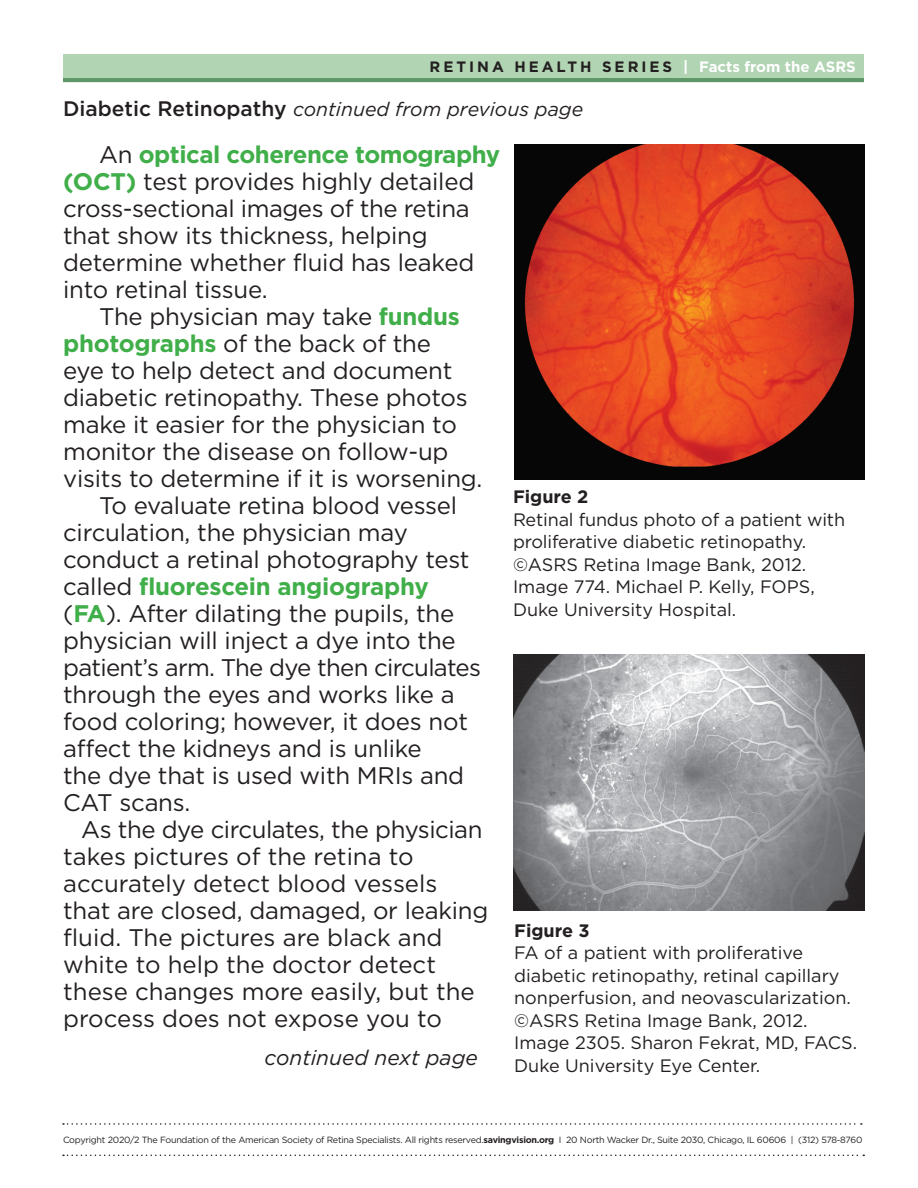
<style>
.page{position:relative;width:918px;height:1188px;background:#fff}
.page>*{position:absolute;margin:0;border:0;box-sizing:border-box;transform-origin:0 0}
.t1{font:24px "Gotham";letter-spacing:-.01em;color:#231f20}
.t2{font:700 24px "Gotham";letter-spacing:-.02em;color:#40ae49}
.t3{font:24px "Gotham";letter-spacing:-.03em;color:#231f20}
.t4{font:italic 21px "Gotham";color:#231f20}
.t5{font:italic 19.5px "Gotham";color:#231f20}
.t6{font:18px/22.5px "Gotham";color:#231f20}
.t7{font:700 18px "Gotham";color:#231f20}
.t8{font:700 15px "Gotham";letter-spacing:.2em;color:#231f20}
.t9{font:9px "Gotham";letter-spacing:-.03em;color:#231f20}
.s1{color:#fff}
.s2{font-weight:500;font-style:normal;font-size:21px}
.s3{font-weight:400;color:#231f20}
.s4{font-weight:700;color:#40ae49}
.s5{font-weight:700}
</style>
<div class="page">
<hr style="left:63px;top:78px;width:801px;height:4px;background:#609768">
<div style="left:63px;top:54px;width:801px;height:24px;background:#b1d4b3"></div>
<img style="left:513px;top:655px;width:352px;height:255px">
<img style="left:514px;top:144px;width:351px;height:336px">
<svg style="left:63px;top:1123px;width:799px;height:2px"></svg>
<svg style="left:63px;top:1155px;width:801px;height:1px"></svg>
<p class="t8" style="left:429px;top:57px;width:428px">RETINA HEALTH SERIES <span class="s1">| Factsfrom the ASRS</span></p>
<p class="t5" style="left:63px;top:96px;width:522px"><span class="s2">Diabetic Retinopathy</span> continued from previous page</p>
<p class="t2" style="left:99px;top:139px;width:403px"><span class="s3">An</span> optical coherence tomography</p>
<p class="t1" style="left:63px;top:166px;width:413px"><span class="s4">(OCT)</span> test provides highly detailed</p>
<p class="t1" style="left:63px;top:193px;width:408px">cross-sectional images of the retina</p>
<p class="t1" style="left:63px;top:220px;width:366px">that show its thickness, helping</p>
<p class="t1" style="left:63px;top:247px;width:413px">determine whether fluid has leaked</p>
<p class="t1" style="left:63px;top:274px;width:206px">into retinal tissue.</p>
<p class="t1" style="left:99px;top:301px;width:362px">The physician may take <span class="s4">fundus</span></p>
<p class="t1" style="left:63px;top:328px;width:369px"><span class="s4">photographs</span> of the back of the</p>
<p class="t1" style="left:63px;top:355px;width:391px">eye to help detect and document</p>
<p class="t1" style="left:63px;top:382px;width:406px">diabetic retinopathy. These photos</p>
<p class="t1" style="left:63px;top:409px;width:395px">make it easier for the physician to</p>
<p class="t1" style="left:63px;top:436px;width:387px">monitor the disease on follow-up</p>
<p class="t1" style="left:63px;top:463px;width:421px">visits to determine if it is worsening.</p>
<p class="t1" style="left:99px;top:490px;width:360px">To evaluate retina blood vessel</p>
<p class="t1" style="left:63px;top:517px;width:346px">circulation, the physician may</p>
<p class="t1" style="left:63px;top:544px;width:408px">conduct a retinal photography test</p>
<p class="t2" style="left:63px;top:571px;width:367px"><span class="s3">called</span> fluorescein angiography</p>
<p class="t1" style="left:63px;top:598px;width:393px">(<span class="s4">FA</span>). After dilating the pupils, the</p>
<p class="t1" style="left:63px;top:625px;width:394px">physician will inject a dye into the</p>
<p class="t3" style="left:63px;top:652px;width:419px">patient’s arm. The dye then circulates</p>
<p class="t1" style="left:63px;top:679px;width:393px">through the eyes and works like a</p>
<p class="t1" style="left:63px;top:706px;width:406px">food coloring; however, it does not</p>
<p class="t1" style="left:63px;top:733px;width:360px">affect the kidneys and is unlike</p>
<p class="t1" style="left:63px;top:760px;width:403px">the dye that is used with MRIs and</p>
<p class="t1" style="left:63px;top:787px;width:129px">CAT scans.</p>
<p class="t1" style="left:81px;top:814px;width:403px">As the dye circulates, the physician</p>
<p class="t1" style="left:63px;top:841px;width:352px">takes pictures of the retina to</p>
<p class="t1" style="left:63px;top:868px;width:376px">accurately detect blood vessels</p>
<p class="t1" style="left:63px;top:895px;width:427px">that are closed, damaged, or leaking</p>
<p class="t1" style="left:63px;top:922px;width:381px">fluid. The pictures are black and</p>
<p class="t1" style="left:63px;top:949px;width:374px">white to help the doctor detect</p>
<p class="t1" style="left:63px;top:976px;width:413px">these changes more easily, but the</p>
<p class="t1" style="left:63px;top:1003px;width:380px">process does not expose you to</p>
<p class="t4" style="left:265px;top:1044px;width:215px">continued next page</p>
<p class="t7" style="left:513px;top:485px;width:77px">Figure 2</p>
<p class="t6" style="left:513px;top:508px;width:334px">Retinal fundus photo of a patient with proliferative diabetic retinopathy. ©ASRS Retina Image Bank, 2012.<br>Image 774. Michael P. Kelly, FOPS, Duke University Hospital.</p>
<p class="t7" style="left:514px;top:918px;width:77px">Figure 3</p>
<p class="t6" style="left:514px;top:941px;width:344px">FA of a patient with proliferative diabetic retinopathy, retinal capillary nonperfusion, and neovascularization. ©ASRS Retina Image Bank, 2012.<br>Image 2305. Sharon Fekrat, MD, FACS.<br>Duke University Eye Center.</p>
<p class="t9" style="left:63px;top:1134px;width:801px">Copyright 2020/2 The Foundation of the American Society of Retina Specialists. All rights reserved.<span class="s5">savingvision.org</span> I 20 North Wacker Dr., Suite 2030, Chicago, IL 60606 | (312) 578-8760</p>
</div>
